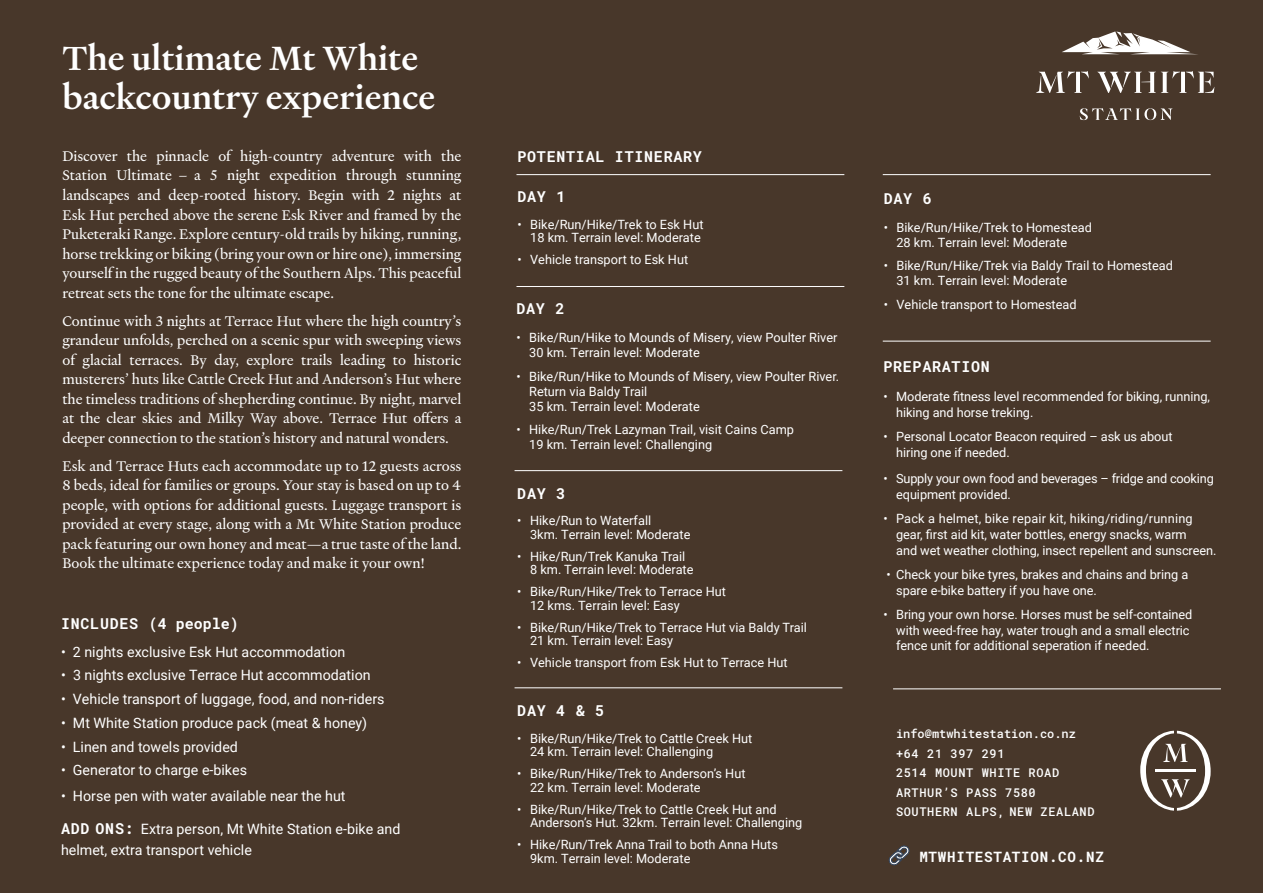
<style>
.page{position:relative;width:1263px;height:893px;background:#48372a}
.page>*{position:absolute;margin:0;border:0;box-sizing:border-box;transform-origin:0 0}
.t1{font:500 36px/39px "Heldane Text";color:#fff}
.t2{font:15px/19.5px "Heldane Text";color:#fff;text-align:justify}
.t3{font:700 15px "Roboto Mono";letter-spacing:.05em;color:#fff}
.t4{font:14.25px/21px "Roboto";color:#fff}
.t5{font:700 14.25px "Roboto Mono";letter-spacing:.05em;color:#fff}
.t6{font:12.75px/13.5px "Roboto";color:#fff}
.t7{font:500 12px "Roboto Mono";letter-spacing:.05em;color:#fff}
.t8{font:500 12px "Roboto Mono";color:#fff}
.s1{font-family:"Roboto Mono";font-weight:700;font-size:15px}
</style>
<div class="page">
<svg style="left:888px;top:845px;width:22px;height:21px"></svg>
<svg style="left:1062px;top:31px;width:132px;height:23px"></svg>
<svg style="left:1036px;top:71px;width:53px;height:22px"></svg>
<svg style="left:1097px;top:71px;width:117px;height:22px"></svg>
<svg style="left:1080px;top:108px;width:93px;height:12px"></svg>
<hr style="left:516px;top:174px;width:328px;height:1px;background:#fff">
<hr style="left:883px;top:174px;width:327px;height:1px;background:#fff">
<hr style="left:883px;top:341px;width:327px;height:1px;background:#fff">
<hr style="left:516px;top:286px;width:328px;height:1px;background:#fff">
<hr style="left:514px;top:470px;width:328px;height:1px;background:#fff">
<hr style="left:514px;top:687px;width:328px;height:1px;background:#fff">
<hr style="left:893px;top:688px;width:328px;height:1px;background:#fff">
<svg style="left:1140px;top:731px;width:70px;height:80px"></svg>
<hr style="left:1155px;top:770px;width:41px;height:2px;background:#fff">
<p class="t1" style="left:62px;top:38px;width:374px">The ultimate Mt White backcountry experience</p>
<p class="t2" style="left:62px;top:146px;width:400px">Discover the pinnacle of high-country adventure with the Station Ultimate – a 5 night expedition through stunning landscapes and deep-rooted history. Begin with 2 nights at Esk Hut perched above the serene Esk River and framed by the Puketeraki Range. Explore century-old trails by hiking, running, horse trekking or biking (bring your own or hire one), immersing yourself in the rugged beauty of the Southern Alps. This peaceful retreat sets the tone for the ultimate escape.</p>
<p class="t2" style="left:62px;top:310px;width:400px">Continue with 3 nights at Terrace Hut where the high country’s grandeur unfolds, perched on a scenic spur with sweeping views of glacial terraces. By day, explore trails leading to historic musterers’ huts like Cattle Creek Hut and Anderson’s Hut where the timeless traditions of shepherding continue. By night, marvel at the clear skies and Milky Way above. Terrace Hut offers a deeper connection to the station’s history and natural wonders.</p>
<p class="t2" style="left:62px;top:455px;width:400px">Esk and Terrace Huts each accommodate up to 12 guests across 8 beds, ideal for families or groups. Your stay is based on up to 4 people, with options for additional guests. Luggage transport is provided at every stage, along with a Mt White Station produce pack featuring our own honey and meat—a true taste of the land.<br>Book the ultimate experience today and make it your own!</p>
<p class="t3" style="left:61px;top:613px;width:179px">INCLUDES (4 people)</p>
<p class="t4" style="left:61px;top:640px;width:286px">• 2 nights exclusive Esk Hut accommodation</p>
<p class="t4" style="left:61px;top:664px;width:311px">• 3 nights exclusive Terrace Hut accommodation</p>
<p class="t4" style="left:61px;top:688px;width:325px">• Vehicle transport of luggage, food, and non-riders</p>
<p class="t4" style="left:61px;top:712px;width:308px">• Mt White Station produce pack (meat &amp; honey)</p>
<p class="t4" style="left:61px;top:735px;width:178px">• Linen and towels provided</p>
<p class="t4" style="left:61px;top:759px;width:188px">• Generator to charge e-bikes</p>
<p class="t4" style="left:61px;top:784px;width:286px">• Horse pen with water available near the hut</p>
<p class="t4" style="left:61px;top:818px;width:341px"><span class="s1">ADD ONS:</span> Extra person, Mt White Station e-bike and helmet, extra transport vehicle</p>
<p class="t3" style="left:517px;top:146px;width:186px">POTENTIAL ITINERARY</p>
<p class="t3" style="left:517px;top:186px;width:49px">DAY 1</p>
<p class="t6" style="left:517px;top:217px;width:188px;text-align:right">• Bike/Run/Hike/Trek to Esk Hut<br>18 km. Terrain level: Moderate</p>
<p class="t6" style="left:517px;top:252px;width:172px">• Vehicle transport to Esk Hut</p>
<p class="t3" style="left:516px;top:298px;width:49px">DAY 2</p>
<p class="t6" style="left:529px;top:330px;width:310px;line-height:15px;text-indent:-13px">• Bike/Run/Hike to Mounds of Misery, view Poulter River<br>30 km. Terrain level: Moderate</p>
<p class="t6" style="left:529px;top:368px;width:312px;line-height:15px;text-indent:-13px">• Bike/Run/Hike to Mounds of Misery, view Poulter River.<br>Return via Baldy Trail<br>35 km. Terrain level: Moderate</p>
<p class="t6" style="left:529px;top:422px;width:266px;line-height:15px;text-indent:-13px">• Hike/Run/Trek Lazyman Trail, visit Cains Camp<br>19 km. Terrain level: Challenging</p>
<p class="t3" style="left:517px;top:483px;width:49px">DAY 3</p>
<p class="t6" style="left:530px;top:514px;width:162px;text-indent:-13px">• Hike/Run to Waterfall<br>3km. Terrain level: Moderate</p>
<p class="t6" style="left:530px;top:549px;width:165px;text-indent:-13px">• Hike/Run/Trek Kanuka Trail<br>8 km. Terrain level: Moderate</p>
<p class="t6" style="left:530px;top:585px;width:197px;text-indent:-13px">• Bike/Run/Hike/Trek to Terrace Hut<br>12 kms. Terrain level: Easy</p>
<p class="t6" style="left:530px;top:620px;width:278px;text-indent:-13px">• Bike/Run/Hike/Trek to Terrace Hut via Baldy Trail<br>21 km. Terrain level: Easy</p>
<p class="t6" style="left:517px;top:656px;width:272px">• Vehicle transport from Esk Hut to Terrace Hut</p>
<p class="t3" style="left:517px;top:700px;width:88px">DAY 4 &amp; 5</p>
<p class="t6" style="left:530px;top:731px;width:224px;text-indent:-13px">• Bike/Run/Hike/Trek to Cattle Creek Hut<br>24 km. Terrain level: Challenging</p>
<p class="t6" style="left:530px;top:766px;width:217px;text-indent:-13px">• Bike/Run/Hike/Trek to Anderson’s Hut<br>22 km. Terrain level: Moderate</p>
<p class="t6" style="left:530px;top:802px;width:274px;text-indent:-13px">• Bike/Run/Hike/Trek to Cattle Creek Hut and<br>Anderson’s Hut. 32km. Terrain level: Challenging</p>
<p class="t6" style="left:530px;top:837px;width:249px;text-indent:-13px">• Hike/Run/Trek Anna Trail to both Anna Huts<br>9km. Terrain level: Moderate</p>
<p class="t3" style="left:884px;top:188px;width:49px">DAY 6</p>
<p class="t6" style="left:896px;top:219px;width:197px;line-height:15px;text-indent:-13px">• Bike/Run/Hike/Trek to Homestead<br>28 km. Terrain level: Moderate</p>
<p class="t6" style="left:896px;top:258px;width:278px;line-height:15px;text-indent:-13px">• Bike/Run/Hike/Trek via Baldy Trail to Homestead<br>31 km. Terrain level: Moderate</p>
<p class="t6" style="left:884px;top:297px;width:194px">• Vehicle transport to Homestead</p>
<p class="t3" style="left:883px;top:356px;width:108px">PREPARATION</p>
<p class="t6" style="left:896px;top:388px;width:315px;line-height:15.8px;text-indent:-13px">• Moderate fitness level recommended for biking, running, hiking and horse treking.</p>
<p class="t6" style="left:896px;top:428px;width:278px;line-height:15.8px;text-indent:-13px">• Personal Locator Beacon required – ask us about hiring one if needed.</p>
<p class="t6" style="left:896px;top:470px;width:319px;line-height:15.8px;text-indent:-13px">• Supply your own food and beverages – fridge and cooking equipment provided.</p>
<p class="t6" style="left:896px;top:510px;width:322px;line-height:15.8px;text-indent:-13px">• Pack a helmet, bike repair kit, hiking/riding/running gear, first aid kit, water bottles, energy snacks, warm<br>and wet weather clothing, insect repellent and sunscreen.</p>
<p class="t6" style="left:896px;top:566px;width:294px;line-height:15.8px;text-indent:-10px">• Check your bike tyres, brakes and chains and bring a spare e-bike battery if you have one.</p>
<p class="t6" style="left:896px;top:606px;width:298px;line-height:15.8px;text-indent:-13px">• Bring your own horse. Horses must be self-contained with weed-free hay, water trough and a small electric fence unit for additional seperation if needed.</p>
<p class="t8" style="left:896px;top:726px;width:181px">info@mtwhitestation.co.nz</p>
<p class="t7" style="left:896px;top:745px;width:110px">+64 21 397 291</p>
<p class="t7" style="left:896px;top:765px;width:165px">2514 MOUNT WHITE ROAD</p>
<p class="t7" style="left:896px;top:784px;width:141px">ARTHUR’S PASS 7580</p>
<p class="t7" style="left:896px;top:804px;width:200px">SOUTHERN ALPS, NEW ZEALAND</p>
<p class="t5" style="left:919px;top:846px;width:186px">MTWHITESTATION.CO.NZ</p>
</div>
